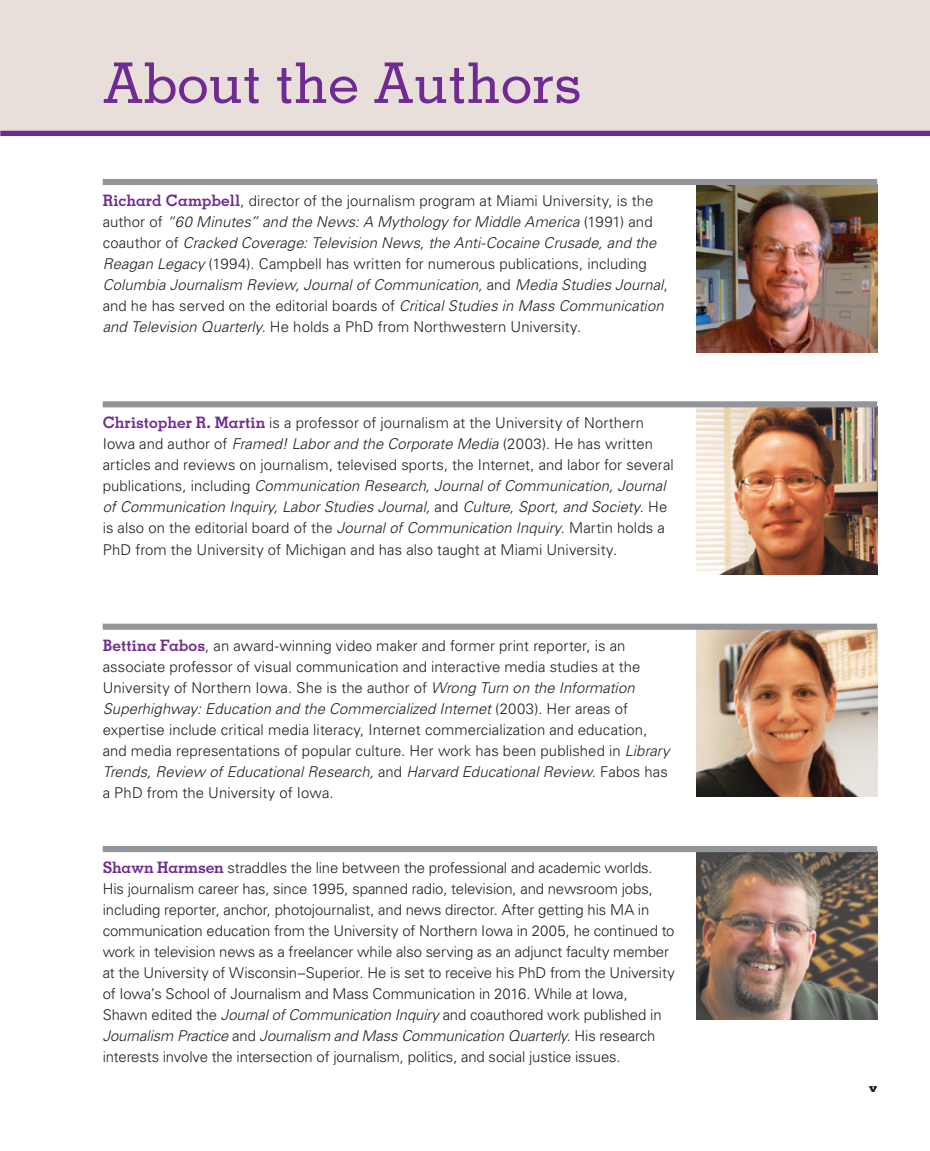
<style>
.page{position:relative;width:930px;height:1151px;background:#fff}
.page>*{position:absolute;margin:0;border:0;box-sizing:border-box;transform-origin:0 0}
.t1{font:500 56px "Memphis LT Std";color:#6f2b91}
.t2{font:300 14.88px/21px "Univers LT Std";color:#231f20}
.t3{font:italic 300 14.88px/21px "Univers LT Std";letter-spacing:.005em;color:#231f20}
.t4{font:800 12.25px "Memphis LT Std";color:#231f20}
.s1{font-family:"Memphis LT Std";font-weight:700;font-style:normal;font-size:15.75px;color:#6f2b91}
.s2{font-style:normal}
.s3{font-family:"Memphis LT Std";font-weight:700;font-size:15.75px;color:#6f2b91}
.s4{font-style:italic}
</style>
<div class="page">
<img style="left:696px;top:852px;width:181px;height:167px">
<div style="left:0;top:0;width:930px;height:132px;background:#e8dfdb"></div>
<div style="left:0;top:131px;width:930px;height:5px;background:#6f2b91"></div>
<img style="left:696px;top:185px;width:181px;height:167px">
<div style="left:103px;top:179px;width:774px;height:6px;background:#939598"></div>
<img style="left:696px;top:407px;width:181px;height:167px">
<div style="left:103px;top:401px;width:774px;height:6px;background:#939598"></div>
<img style="left:696px;top:629px;width:181px;height:168px">
<div style="left:103px;top:623px;width:774px;height:6px;background:#939598"></div>
<div style="left:103px;top:846px;width:774px;height:6px;background:#939598"></div>
<h1 class="t1" style="left:103px;top:55px;width:481px">About the Authors</h1>
<p class="t3" style="left:103px;top:191px;width:567px"><span class="s1">Richard Campbell</span><span class="s2">, director of the journalism program at Miami University, is the author of</span> “60 Minutes” and the News: A Mythology for Middle America <span class="s2">(1991) and coauthor of</span> Cracked Coverage: Television News, the Anti-Cocaine Crusade, and the Reagan Legacy <span class="s2">(1994). Campbell has written for numerous publications, including </span>Columbia Journalism Review, Journal of Communication, <span class="s2">and</span> Media Studies Journal<span class="s2">, and he has served on the editorial boards of</span> Critical Studies in Mass Communication and Television Quarterly<span class="s2">. He holds a PhD from Northwestern University.</span></p>
<p class="t2" style="left:103px;top:413px;width:573px"><span class="s3">Christopher R. Martin</span> is a professor of journalism at the University of Northern Iowa and author of <span class="s4">Framed! Labor and the Corporate Media</span> (2003). He has written articles and reviews on journalism, televised sports, the Internet, and labor for several publications, including <span class="s4">Communication Research, Journal of Communication, Journal of Communication Inquiry, Labor Studies Journal,</span> and <span class="s4">Culture, Sport, and Society</span>. He is also on the editorial board of the <span class="s4">Journal of Communication Inquiry</span>. Martin holds a PhD from the University of Michigan and has also taught at Miami University.</p>
<p class="t2" style="left:103px;top:636px;width:568px"><span class="s3">Bettina Fabos</span>, an award-winning video maker and former print reporter, is an associate professor of visual communication and interactive media studies at the University of Northern Iowa. She is the author of <span class="s4">Wrong Turn on the Information Superhighway: Education and the Commercialized Internet</span> (2003). Her areas of expertise include critical media literacy, Internet commercialization and education, and media representations of popular culture. Her work has been published in <span class="s4">Library Trends, Review of Educational Research,</span> and <span class="s4">Harvard Educational Review.</span> Fabos has a PhD from the University of Iowa.</p>
<p class="t2" style="left:103px;top:858px;width:574px"><span class="s3">Shawn Harmsen</span> straddles the line between the professional and academic worlds.<br>His journalism career has, since 1995, spanned radio, television, and newsroom jobs, including reporter, anchor, photojournalist, and news director. After getting his MA in communication education from the University of Northern Iowa in 2005, he continued to work in television news as a free lancer while also serving as an adjunct faculty member at the University of Wisconsin–Superior. He is set to receive his PhD from the University of Iowa’s School of Journalism and Mass Communication in 2016. While at Iowa, Shawn edited the <span class="s4">Journal of Communication Inquiry</span> and coauthored work published in <span class="s4">Journalism Practice</span> and <span class="s4">Journalism and Mass Communication Quarterly</span>. His research interests involve the intersection of journalism, politics, and social justice issues.</p>
<p class="t4" style="left:869px;top:1081px;width:10px">v</p>
</div>
